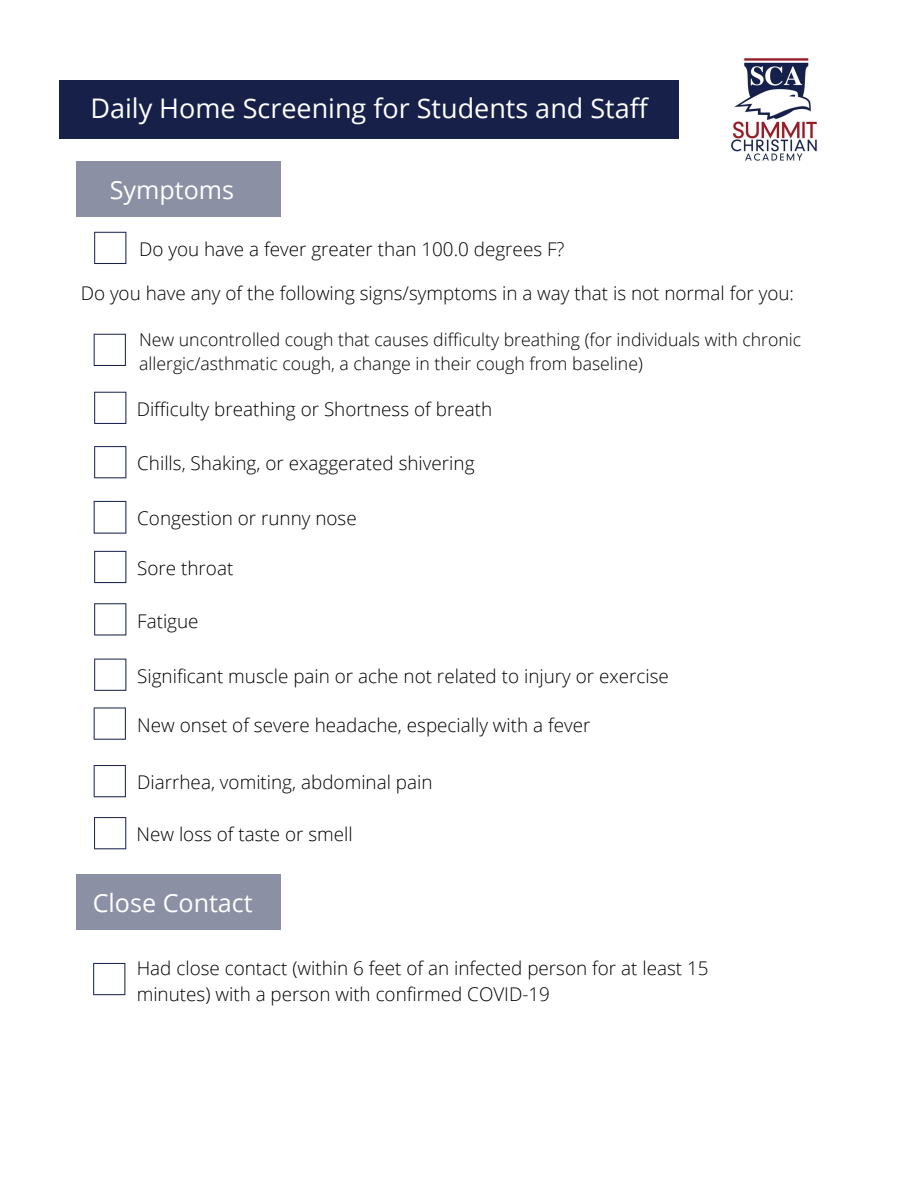
<style>
.page{position:relative;width:918px;height:1188px;background:#fff}
.page>*{position:absolute;margin:0;border:0;box-sizing:border-box;transform-origin:0 0}
.t1{font:27px "Open Sans";color:#fff}
.t2{font:25.2px "Open Sans";color:#fff}
.t3{font:300 18.9px/26.1px "Open Sans";color:#000}
.t4{font:300 17.7px/24.5px "Open Sans";color:#000}
</style>
<div class="page">
<img style="left:731px;top:57px;width:86px;height:104px">
<div style="left:60px;top:80px;width:619px;height:59px;background:#162049"></div>
<svg style="left:94px;top:334px;width:32px;height:32px"></svg>
<svg style="left:94px;top:392px;width:32px;height:32px"></svg>
<svg style="left:94px;top:446px;width:32px;height:32px"></svg>
<svg style="left:94px;top:501px;width:32px;height:33px"></svg>
<svg style="left:94px;top:551px;width:32px;height:32px"></svg>
<svg style="left:94px;top:603px;width:32px;height:32px"></svg>
<svg style="left:94px;top:659px;width:32px;height:32px"></svg>
<svg style="left:94px;top:707px;width:32px;height:33px"></svg>
<svg style="left:94px;top:765px;width:32px;height:32px"></svg>
<div style="left:76px;top:162px;width:205px;height:55px;background:#8b90a5"></div>
<div style="left:76px;top:874px;width:205px;height:55px;background:#8b90a5"></div>
<svg style="left:93px;top:963px;width:32px;height:32px"></svg>
<svg style="left:94px;top:232px;width:32px;height:32px"></svg>
<svg style="left:94px;top:817px;width:32px;height:32px"></svg>
<h1 class="t1" style="left:90px;top:90px;width:559px">Daily Home Screening for Students and Staff</h1>
<h2 class="t2" style="left:110px;top:172px;width:126px">Symptoms</h2>
<p class="t3" style="left:139px;top:236px;width:427px">Do you have a fever greater than 100.0 degrees F?</p>
<p class="t3" style="left:81px;top:280px;width:715px">Do you have any of the following signs/symptoms in a way that is not normal for you:</p>
<p class="t4" style="left:139px;top:327px;width:664px">New uncontrolled cough that causes difficulty breathing (for individuals with chronic allergic/asthmatic cough, a change in their cough from baseline)</p>
<p class="t3" style="left:137px;top:396px;width:357px">Difficulty breathing or Shortness of breath</p>
<p class="t3" style="left:137px;top:450px;width:339px">Chills, Shaking, or exaggerated shivering</p>
<p class="t3" style="left:137px;top:505px;width:221px">Congestion or runny nose</p>
<p class="t3" style="left:137px;top:555px;width:98px">Sore throat</p>
<p class="t3" style="left:137px;top:607px;width:63px">Fatigue</p>
<p class="t3" style="left:137px;top:662px;width:533px">Significant muscle pain or ache not related to injury or exercise</p>
<p class="t3" style="left:137px;top:711px;width:455px">New onset of severe headache, especially with a fever</p>
<p class="t3" style="left:137px;top:769px;width:297px">Diarrhea, vomiting, abdominal pain</p>
<p class="t3" style="left:136px;top:821px;width:218px">New loss of taste or smell</p>
<h2 class="t2" style="left:93px;top:885px;width:162px">Close Contact</h2>
<p class="t3" style="left:137px;top:954px;width:573px">Had close contact (within 6 feet of an infected person for at least 15 minutes) with a person with confirmed COVID-19</p>
</div>
